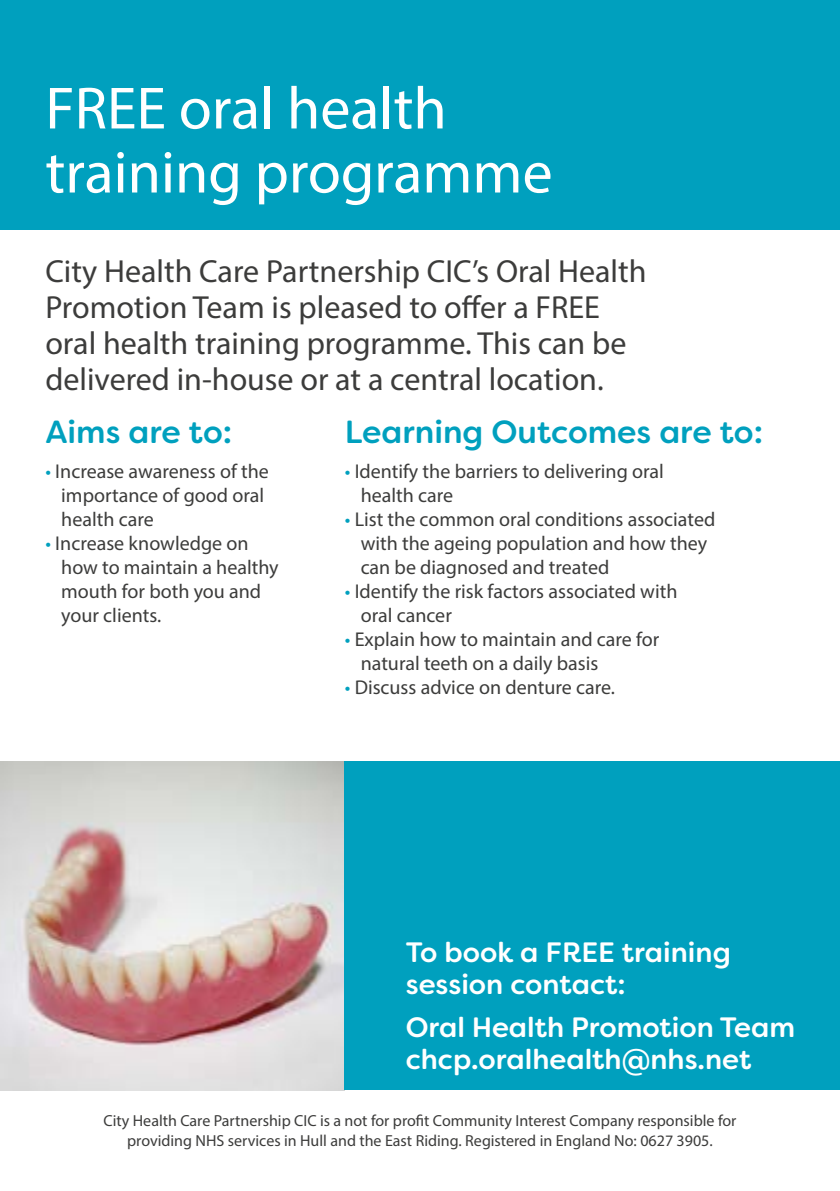
<style>
.page{position:relative;width:840px;height:1191px;background:#fff}
.page>*{position:absolute;margin:0;border:0;box-sizing:border-box;transform-origin:0 0}
.t1{font:60px/64px "Myriad Pro";color:#fff}
.t2{font:32px/36px "Myriad Pro";color:#3c3c3b}
.t3{font:500 32px "Filson Soft";color:#00a0be}
.t4{font:500 28px/32px "Filson Soft";color:#fff}
.t5{font:20px/24px "Myriad Pro";color:#3c3c3b}
.t6{font:16px/20px "Myriad Pro";color:#3c3c3b;text-align:center}
.s1{color:#00a0be}
</style>
<div class="page">
<div style="left:0;top:0;width:839px;height:230px;background:#00a0be"></div>
<img style="left:0;top:761px;width:344px;height:329px">
<div style="left:344px;top:761px;width:495px;height:329px;background:#00a0be"></div>
<h1 class="t1" style="left:45px;top:75px;width:508px">FREE oral health training programme</h1>
<h2 class="t2" style="left:45px;top:253px;width:602px">City Health Care Partnership CIC’s Oral Health Promotion Team is pleased to offer a FREE oral health training programme. This can be delivered in-house or at a central location.</h2>
<h2 class="t3" style="left:45px;top:411px;width:188px">Aims are to:</h2>
<p class="t5" style="left:61px;top:459px;width:209px;text-indent:-16px"><span class="s1">•</span> Increase awareness of the importance of good oral health care</p>
<p class="t5" style="left:61px;top:531px;width:219px;text-indent:-16px"><span class="s1">•</span> Increase knowledge on how to maintain a healthy mouth for both you and your clients.</p>
<h2 class="t3" style="left:344px;top:411px;width:419px">Learning Outcomes are to:</h2>
<p class="t5" style="left:360px;top:459px;width:305px;text-indent:-16px"><span class="s1">•</span> Identify the barriers to delivering oral health care</p>
<p class="t5" style="left:360px;top:507px;width:356px;text-indent:-16px"><span class="s1">•</span> List the common oral conditions associated with the ageing population and how they can be diagnosed and treated</p>
<p class="t5" style="left:360px;top:579px;width:318px;text-indent:-16px"><span class="s1">•</span> Identify the risk factors associated with oral cancer</p>
<p class="t5" style="left:360px;top:627px;width:300px;text-indent:-16px"><span class="s1">•</span> Explain how to maintain and care for natural teeth on a daily basis</p>
<p class="t5" style="left:344px;top:675px;width:271px"><span class="s1">•</span> Discuss advice on denture care.</p>
<h3 class="t4" style="left:405px;top:936px;width:326px">To book a FREE training session contact:</h3>
<h3 class="t4" style="left:405px;top:1011px;width:390px">Oral Health Promotion Team chcp.oralhealth@nhs.net</h3>
<p class="t6" style="left:103px;top:1110px;width:634px">City Health Care Partnership CIC is a not for profit Community Interest Company responsible for providing NHS services in Hull and the East Riding. Registered in England No: 0627 3905.</p>
</div>
